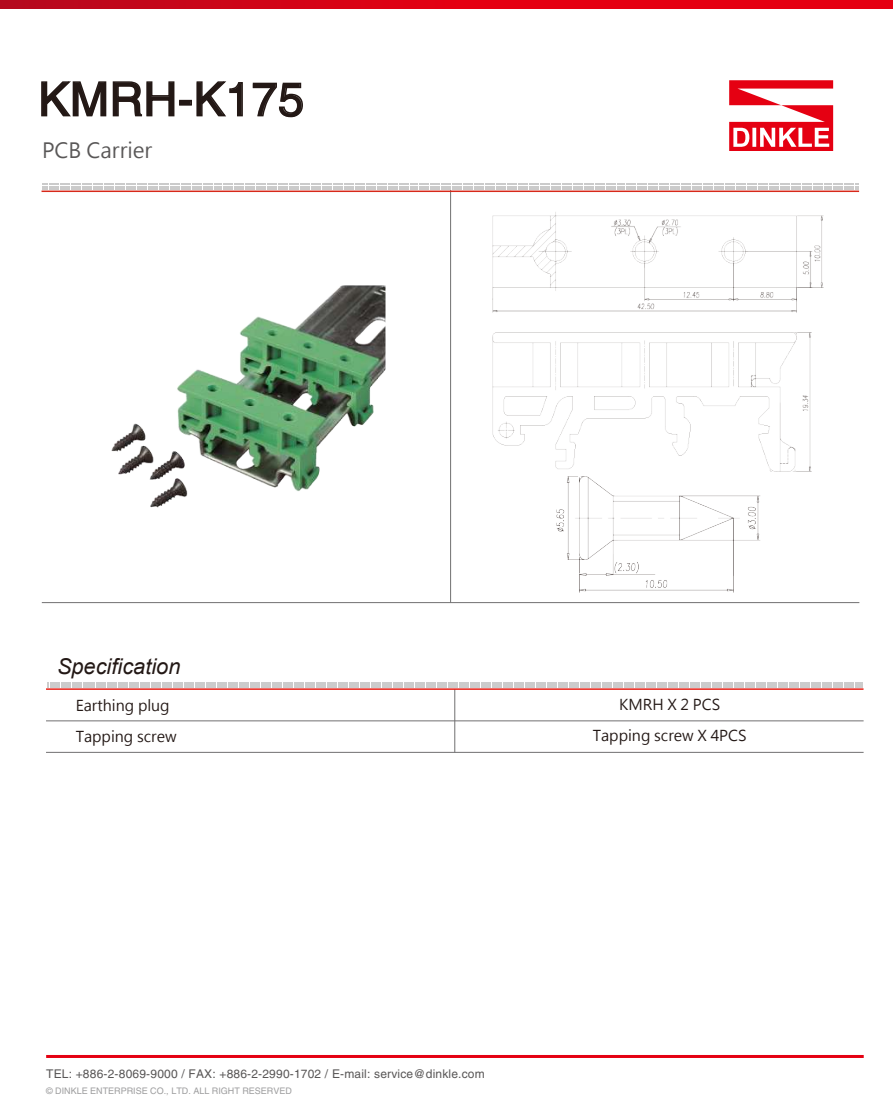
<style>
.page{position:relative;width:893px;height:1104px;background:#fff}
.page>*{position:absolute;margin:0;border:0;box-sizing:border-box;transform-origin:0 0}
.t1{font:46.65px "Helvetica";letter-spacing:.01em;color:#231815}
.t2{font:italic 21.75px "Arial";color:#231815}
.t3{font:20.85px "Microsoft Jheng Hei";color:#595757}
.t4{font:14.85px/31.5px "Microsoft Jheng Hei";color:#231815;text-align:center}
.t5{font:12px "Helvetica";letter-spacing:.015em;color:#595757}
.t6{font:9px "Helvetica";color:#9e9e9f}
</style>
<div class="page">
<svg style="left:0;top:0;width:893px;height:9px;background:#d80215"></svg>
<hr style="left:42px;top:602px;width:817px;height:1px;background:#717071">
<hr style="left:450px;top:190px;width:1px;height:412px;background:#717071">
<hr style="left:42px;top:190px;width:817px;height:2px;background:#d7281a">
<svg style="left:41px;top:80px;width:817px;height:110px"></svg>
<hr style="left:46px;top:1054px;width:818px;height:3px;background:#e50012">
<img style="left:111px;top:285px;width:341px;height:260px">
<hr style="left:46px;top:720px;width:818px;height:1px;background:#717071">
<hr style="left:46px;top:752px;width:818px;height:1px;background:#717071">
<hr style="left:454px;top:689px;width:1px;height:63px;background:#717071">
<hr style="left:46px;top:688px;width:817px;height:1px;background:#e62117">
<svg style="left:48px;top:682px;width:815px;height:5px;background:#d0d0d0"></svg>
<img style="left:446px;top:207px;width:378px;height:270px">
<img style="left:520px;top:446px;width:276px;height:158px">
<h1 class="t1" style="left:38px;top:72px;width:267px">KMRH-K175</h1>
<h3 class="t3" style="left:42px;top:137px;width:112px">PCB Carrier</h3>
<h2 class="t2" style="left:57px;top:652px;width:125px">Specification</h2>
<p class="t4" style="left:76px;top:689px;width:103px;text-align:left">Earthing plug<br>Tapping screw</p>
<p class="t4" style="left:593px;top:688px;width:155px">KMRH X 2 PCS<br>Tapping screw X 4PCS</p>
<p class="t5" style="left:46px;top:1066px;width:440px">TEL: +886-2-8069-9000 / FAX: +886-2-2990-1702 / E-mail: service@dinkle.com</p>
<p class="t6" style="left:46px;top:1084px;width:247px">© DINKLE ENTERPRISE CO., LTD. ALL RIGHT RESERVED</p>
</div>
